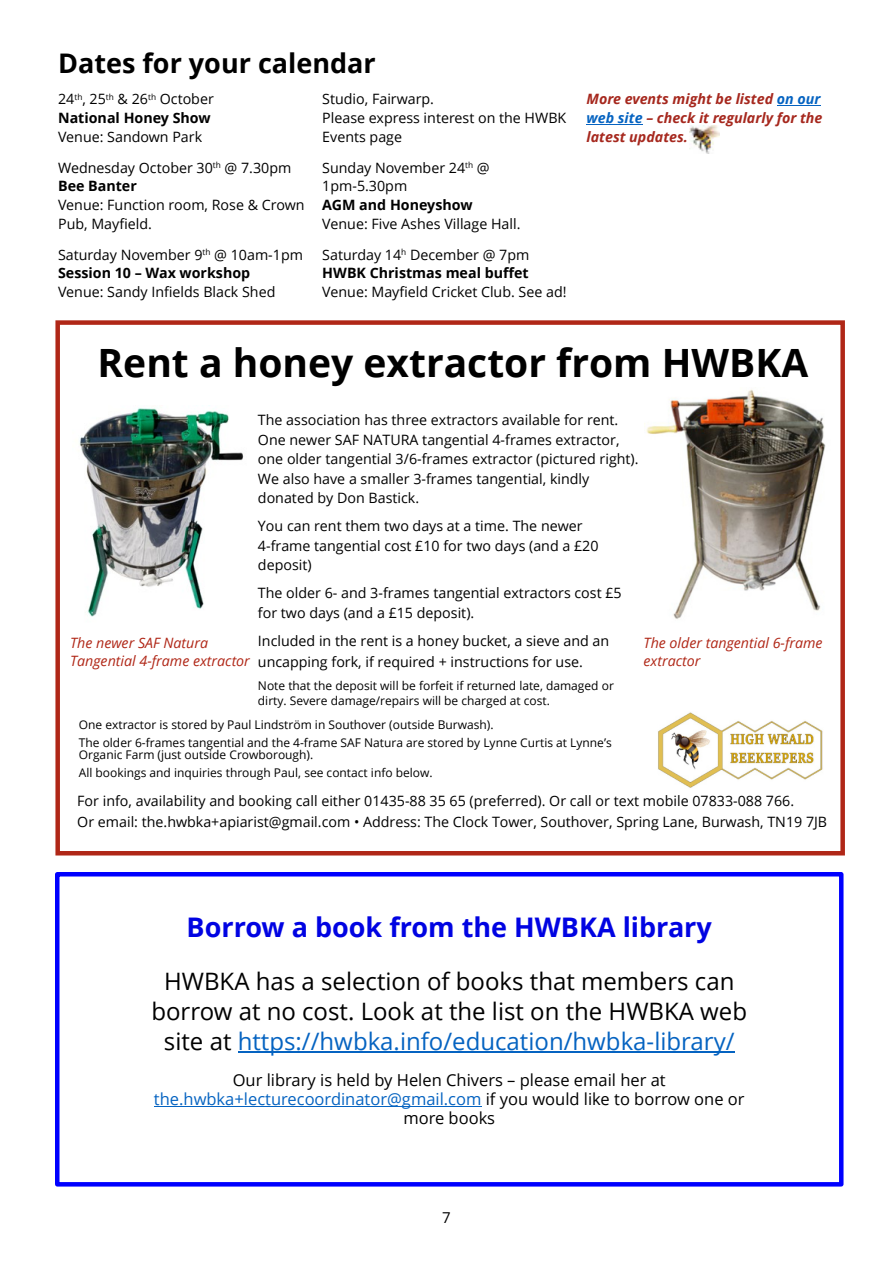
<style>
.page{position:relative;width:893px;height:1263px;background:#fff}
.page>*{position:absolute;margin:0;border:0;box-sizing:border-box;transform-origin:0 0}
.t1{font:700 39px "Open Sans";color:#000}
.t2{font:700 27px "Open Sans";color:#0003e2}
.t3{font:700 27px "Open Sans";color:#000}
.t4{font:24px/30px "Open Sans";color:#000;text-align:center}
.t5{font:16.5px/18.8px "Open Sans";color:#000;text-align:center}
.t6{font:15px "Open Sans";color:#000}
.t7{font:14.25px/19.5px "Open Sans";color:#000}
.t8{font:700 14.25px/18.8px "Open Sans";color:#000}
.t9{font:italic 14.25px/18px "Open Sans";color:#b02717}
.t10{font:italic 700 14.25px/18.8px "Open Sans";color:#a6281e}
.t11{font:12px/18px "Open Sans";color:#000}
.s1{font-weight:400}
.s2{font-weight:700}
.s3{color:#0563c1}
</style>
<div class="page">
<hr style="left:777px;top:105px;width:43px;height:1px;background:#0563c1">
<hr style="left:586px;top:124px;width:57px;height:1px;background:#0563c1">
<div style="left:55px;top:320px;width:790px;height:535px;border:5px solid #b02717"></div>
<img style="left:80px;top:408px;width:164px;height:209px">
<img style="left:646px;top:389px;width:180px;height:230px">
<img style="left:658px;top:712px;width:165px;height:76px">
<img style="left:690px;top:125px;width:30px;height:29px">
<hr style="left:238px;top:1051px;width:496px;height:1px;background:#0563c1">
<hr style="left:154px;top:1106px;width:327px;height:1px;background:#0563c1">
<div style="left:55px;top:872px;width:788px;height:314px;border:4px solid #00f"></div>
<h2 class="t3" style="left:58px;top:52px;width:319px">Dates for your calendar</h2>
<p class="t8" style="left:58px;top:91px;width:157px"><span class="s1">24</span><sup>th</sup><span class="s1">, 25</span><sup>th</sup> <span class="s1">&amp; 26</span><sup>th</sup> <span class="s1">October<br></span>National Honey Show</p>
<p class="t7" style="left:58px;top:123px;width:235px;line-height:30.8px">Venue: Sandown Park<br>Wednesday October 30<sup>th</sup> @ 7.30pm</p>
<p class="t8" style="left:58px;top:178px;width:80px">Bee Banter</p>
<p class="t7" style="left:58px;top:197px;width:248px;line-height:18.8px">Venue: Function room, Rose &amp; Crown<br>Pub, Mayfield.</p>
<p class="t7" style="left:58px;top:247px;width:246px;line-height:18.8px">Saturday November 9<sup>th</sup> @ 10am-1pm<br><span class="s2">Session 10 – Wax workshop</span></p>
<p class="t7" style="left:58px;top:284px;width:219px">Venue: Sandy Infields Black Shed</p>
<p class="t7" style="left:322px;top:91px;width:245px;line-height:18.8px">Studio, Fairwarp.<br>Please express interest on the HWBK<br>Events page</p>
<p class="t7" style="left:322px;top:160px;width:169px;line-height:18.8px">Sunday November 24<sup>th</sup> @<br>1pm-5.30pm</p>
<p class="t8" style="left:322px;top:197px;width:152px">AGM and Honeyshow</p>
<p class="t7" style="left:322px;top:210px;width:209px;line-height:30.8px">Venue: Five Ashes Village Hall.<br>Saturday 14<sup>h</sup> December @ 7pm</p>
<p class="t8" style="left:322px;top:265px;width:208px">HWBK Christmas meal buffet</p>
<p class="t7" style="left:322px;top:284px;width:246px">Venue: Mayfield Cricket Club. See ad!</p>
<p class="t10" style="left:586px;top:91px;width:237px">More events might be listed <span class="s3">on our web site</span> – check it regularly for the latest updates.</p>
<h1 class="t1" style="left:98px;top:347px;width:712px">Rent a honey extractor from HWBKA</h1>
<p class="t7" style="left:258px;top:412px;width:382px">The association has three extractors available for rent.<br>One newer SAF NATURA tangential 4-frames extractor, one older tangential 3/6-frames extractor (pictured right).<br>We also have a smaller 3-frames tangential, kindly donated by Don Bastick.</p>
<p class="t7" style="left:258px;top:518px;width:342px">You can rent them two days at a time. The newer<br>4-frame tangential cost £10 for two days (and a £20 deposit)</p>
<p class="t7" style="left:258px;top:585px;width:365px">The older 6- and 3-frames tangential extractors cost £5 for two days (and a £15 deposit).</p>
<p class="t7" style="left:258px;top:631px;width:353px;line-height:21px">Included in the rent is a honey bucket, a sieve and an uncapping fork, if required + instructions for use.</p>
<p class="t11" style="left:258px;top:680px;width:357px;line-height:15px">Note that the deposit will be forfeit if returned late, damaged or dirty. Severe damage/repairs will be charged at cost.</p>
<p class="t9" style="left:70px;top:635px;width:181px">The newer SAF Natura<br>Tangential 4-frame extractor</p>
<p class="t9" style="left:644px;top:635px;width:181px">The older tangential 6-frame extractor</p>
<p class="t11" style="left:79px;top:717px;width:534px">One extractor is stored by Paul Lindström in Southover (outside Burwash).<br>The older 6-frames tangential and the 4-frame SAF Natura are stored by Lynne Curtis at Lynne’s</p>
<p class="t11" style="left:79px;top:747px;width:355px">Organic Farm (just outside Crowborough).<br>All bookings and inquiries through Paul, see contact info below.</p>
<p class="t7" style="left:77px;top:792px;width:751px;line-height:21px">For info, availability and booking call either 01435-88 35 65 (preferred). Or call or text mobile 07833-088 766.<br>Or email: the.hwbka+apiarist@gmail.com • Address: The Clock Tower, Southover, Spring Lane, Burwash, TN19 7JB</p>
<h2 class="t2" style="left:187px;top:917px;width:527px">Borrow a book from the HWBKA library</h2>
<h3 class="t4" style="left:151px;top:968px;width:597px">HWBKA has a selection of books that members can borrow at no cost. Look at the list on the HWBKA web site at <span class="s3">https://hwbka.info/education/hwbka-library/</span></h3>
<p class="t5" style="left:154px;top:1072px;width:592px">Our library is held by Helen Chivers – please email her at <span class="s3">the.hwbka+lecturecoordinator@gmail.com</span> if you would like to borrow one or more books</p>
<p class="t6" style="left:442px;top:1212px;width:10px">7</p>
</div>
